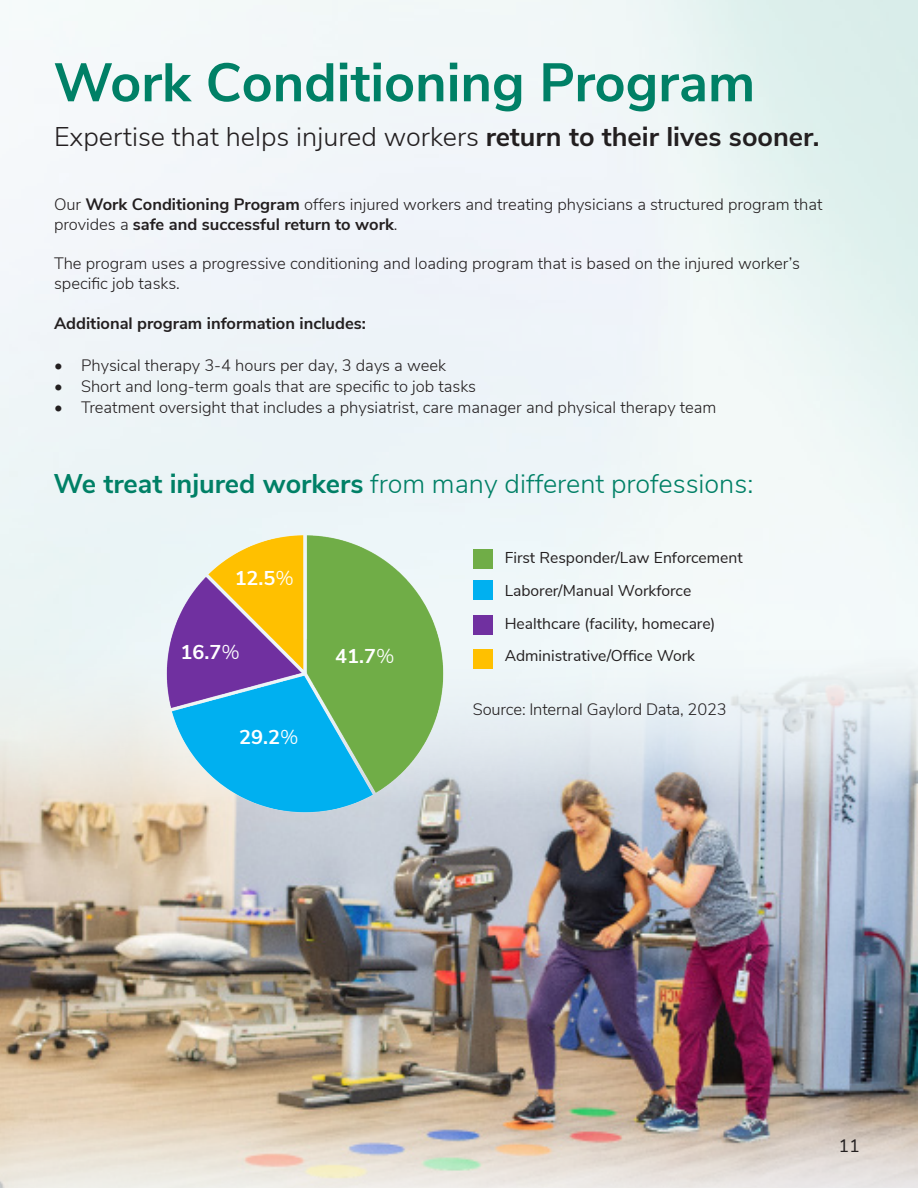
<style>
.page{position:relative;width:918px;height:1188px;background:#fff}
.page>*{position:absolute;margin:0;border:0;box-sizing:border-box;transform-origin:0 0}
.t1{font:700 54px "Nunito Sans";color:#008066}
.t2{font:300 27px "Nunito Sans";color:#231f20}
.t3{font:300 27px "Nunito Sans";color:#008066}
.t4{font:700 19.95px "Nunito Sans";color:#fff}
.t5{font:18px "Nunito Sans";color:#231f20}
.t6{font:300 16.5px "Nunito Sans";color:#231f20}
.t7{font:700 16.5px "Nunito Sans";color:#231f20}
.t8{font:15.75px "Nunito Sans";color:#231f20}
.s1{font-weight:700}
.s2{font-weight:300}
</style>
<div class="page">
<img style="left:0;top:639px;width:918px;height:549px">
<img style="left:121px;top:515px;width:385px;height:319px">
<div style="left:473px;top:549px;width:20px;height:19px;background:#70ad47"></div>
<div style="left:473px;top:580px;width:20px;height:20px;background:#00b0f0"></div>
<div style="left:473px;top:615px;width:20px;height:20px;background:#7030a0"></div>
<div style="left:473px;top:649px;width:20px;height:19px;background:#ffc000"></div>
<p class="t1" style="left:53px;top:43px;width:703px">Work Conditioning Program</p>
<p class="t2" style="left:54px;top:117px;width:767px">Expertise that helps injured workers <span class="s1">return to their lives sooner.</span></p>
<p class="t6" style="left:54px;top:192px;width:770px">Our <span class="s1">Work Conditioning Program</span> offers injured workers and treating physicians a structured program that</p>
<p class="t7" style="left:54px;top:212px;width:345px"><span class="s2">provides a</span> safe and successful return to work<span class="s2">.</span></p>
<p class="t6" style="left:54px;top:252px;width:747px">The program uses a progressive conditioning and loading program that is based on the injured worker’s</p>
<p class="t6" style="left:54px;top:271px;width:127px">specific job tasks.</p>
<p class="t7" style="left:54px;top:311px;width:313px">Additional program information includes:</p>
<p class="t6" style="left:54px;top:353px;width:394px">• Physical therapy 3-4 hours per day, 3 days a week</p>
<p class="t6" style="left:54px;top:374px;width:424px">• Short and long-term goals that are specific to job tasks</p>
<p class="t6" style="left:54px;top:395px;width:664px">• Treatment oversight that includes a physiatrist, care manager and physical therapy team</p>
<p class="t3" style="left:53px;top:464px;width:701px"><span class="s1">We treat injured workers</span> from many different professions:</p>
<p class="t4" style="left:235px;top:563px;width:61px">12.5<span class="s2">%</span></p>
<p class="t4" style="left:181px;top:638px;width:61px">16.7<span class="s2">%</span></p>
<p class="t4" style="left:239px;top:723px;width:61px">29.2<span class="s2">%</span></p>
<p class="t4" style="left:335px;top:642px;width:61px">41.7<span class="s2">%</span></p>
<p class="t8" style="left:505px;top:546px;width:240px">First Responder/Law Enforcement</p>
<p class="t8" style="left:505px;top:579px;width:188px">Laborer/Manual Workforce</p>
<p class="t8" style="left:505px;top:612px;width:212px">Healthcare (facility, homecare)</p>
<p class="t8" style="left:505px;top:644px;width:192px">Administrative/Office Work</p>
<p class="t6" style="left:473px;top:698px;width:255px">Source: Internal Gaylord Data, 2023</p>
<p class="t5" style="left:838px;top:1133px;width:23px">11</p>
</div>
